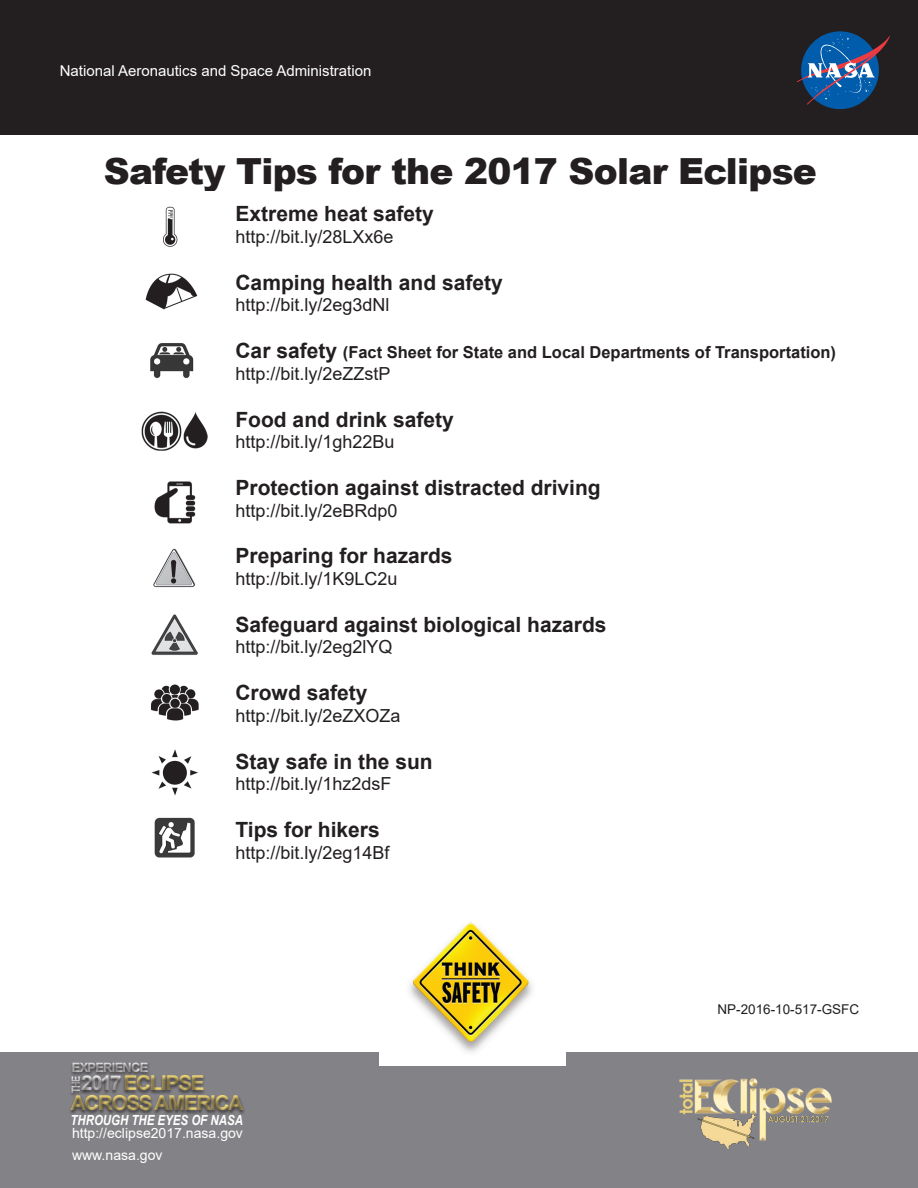
<style>
.page{position:relative;width:918px;height:1188px;background:#fff}
.page>*{position:absolute;margin:0;border:0;box-sizing:border-box;transform-origin:0 0}
.t1{font:900 36px "Arial";letter-spacing:-.02em;color:#231f20}
.t2{font:700 21px "Arial";color:#231f20}
.t3{font:700 20.4px "Arial";letter-spacing:-.055em;color:#fce17a}
.t4{font:18px "Arial";color:#231f20}
.t5{font:700 16.5px "Arial";color:#231f20}
.t6{font:15px "Arial";color:#fff}
.t7{font:14.1px "Arial";color:#fff}
.t8{font:italic 700 13.95px "Arial Narrow";color:#fff}
.t9{font:13.5px "Arial";color:#231f20}
.t10{font:700 12.9px "Arial";letter-spacing:-.055em;color:#fff}
.t11{font:700 11.1px "Arial Narrow";color:#fff}
.s1{font-size:21px}
.s2{color:#fff}
</style>
<div class="page">
<div style="left:0;top:0;width:918px;height:135px;background:#231f20"></div>
<div style="left:0;top:1052px;width:918px;height:136px;background:#838286"></div>
<svg style="left:801px;top:31px;width:78px;height:78px"></svg>
<svg style="left:797px;top:35px;width:93px;height:70px;background:#305783"></svg>
<img style="left:141px;top:206px;width:67px;height:652px">
<img style="left:380px;top:922px;width:186px;height:144px">
<img style="left:679px;top:1078px;width:153px;height:71px">
<div style="left:70px;top:1062px;width:81px;height:15px;background:#231f20;opacity:.75"></div>
<div style="left:69px;top:1076px;width:14px;height:22px;background:#231f20;opacity:.75"></div>
<div style="left:80px;top:1075px;width:126px;height:20px;background:#231f20;opacity:.75"></div>
<div style="left:68px;top:1095px;width:178px;height:20px;background:#231f20;opacity:.75"></div>
<p class="t6" style="left:60px;top:60px;width:313px">National Aeronautics and Space Administration</p>
<h1 class="t1" style="left:104px;top:145px;width:715px">Safety Tips for the 2017 Solar Eclipse</h1>
<p class="t2" style="left:236px;top:199px;width:200px">Extreme heat safety</p>
<p class="t4" style="left:236px;top:224px;width:160px">http://bit.ly/28LXx6e</p>
<p class="t2" style="left:236px;top:268px;width:269px">Camping health and safety</p>
<p class="t4" style="left:236px;top:293px;width:156px">http://bit.ly/2eg3dNl</p>
<p class="t5" style="left:236px;top:341px;width:602px"><span class="s1">Car safety</span> (Fact Sheet for State and Local Departments of Transportation)</p>
<p class="t4" style="left:236px;top:361px;width:157px">http://bit.ly/2eZZstP</p>
<p class="t2" style="left:236px;top:404px;width:220px">Food and drink safety</p>
<p class="t4" style="left:236px;top:429px;width:161px">http://bit.ly/1gh22Bu</p>
<p class="t2" style="left:236px;top:473px;width:367px">Protection against distracted driving</p>
<p class="t4" style="left:236px;top:498px;width:164px">http://bit.ly/2eBRdp0</p>
<p class="t2" style="left:236px;top:541px;width:219px">Preparing for hazards</p>
<p class="t4" style="left:236px;top:566px;width:164px">http://bit.ly/1K9LC2u</p>
<p class="t2" style="left:236px;top:610px;width:373px">Safeguard against biological hazards</p>
<p class="t4" style="left:236px;top:635px;width:159px">http://bit.ly/2eg2lYQ</p>
<p class="t2" style="left:236px;top:678px;width:133px">Crowd safety</p>
<p class="t4" style="left:236px;top:703px;width:167px">http://bit.ly/2eZXOZa</p>
<p class="t2" style="left:236px;top:746px;width:199px">Stay safe in the sun</p>
<p class="t4" style="left:236px;top:771px;width:158px">http://bit.ly/1hz2dsF</p>
<p class="t2" style="left:236px;top:815px;width:146px">Tips for hikers</p>
<p class="t4" style="left:236px;top:840px;width:156px">http://bit.ly/2eg14Bf</p>
<p class="t10" style="left:72px;top:1058px;width:78px">EXPERIENCE</p>
<p class="t11" style="left:68px;top:1093px;width:19px;rotate:-90deg">THE</p>
<p class="t3" style="left:82px;top:1069px;width:124px"><span class="s2">2017</span> ECLIPSE</p>
<p class="t3" style="left:71px;top:1089px;width:174px">ACROSS AMERICA</p>
<p class="t8" style="left:70px;top:1109px;width:174px">THROUGH THE EYES OF NASA</p>
<p class="t7" style="left:72px;top:1123px;width:172px">http://eclipse2017.nasa.gov</p>
<p class="t7" style="left:72px;top:1146px;width:92px">www.nasa.gov</p>
<p class="t9" style="left:718px;top:1000px;width:143px">NP-2016-10-517-GSFC</p>
</div>
